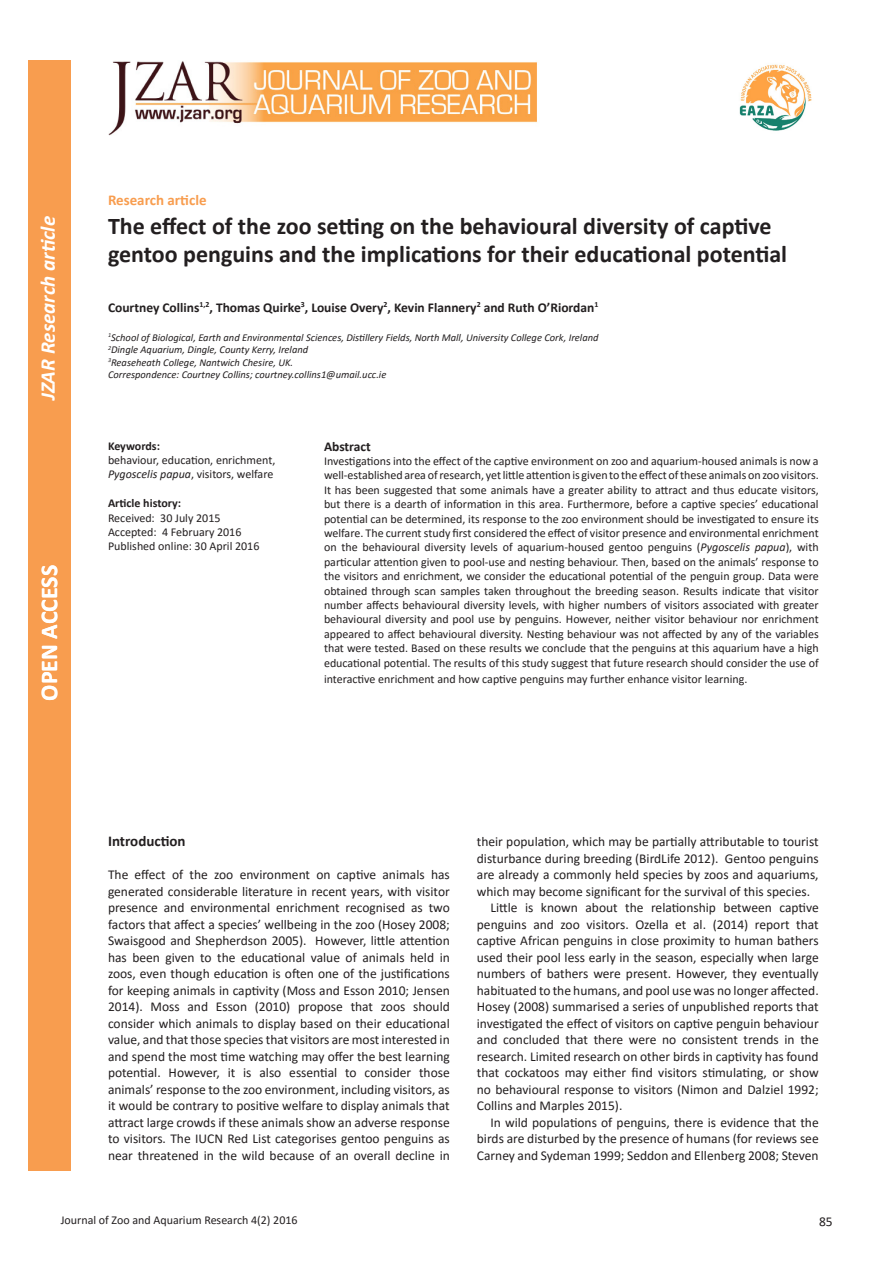
<style>
.page{position:relative;width:893px;height:1263px;background:#fff}
.page>*{position:absolute;margin:0;border:0;box-sizing:border-box;transform-origin:0 0}
.t1{font:700 24px/28.8px "Calibri";color:#231f20}
.Default{font:700 24px "Calibri";color:#fff}
.t2{font:italic 700 21px "Calibri";color:#fff}
.t3{font:700 15px "Calibri";color:#f89d4f}
.Main_heading{font:700 15px "Calibri";color:#231f20}
.Body_para_1{font:13.5px/16.5px "Calibri";color:#231f20;text-align:justify}
.Body{font:13.5px/16.5px "Calibri";color:#231f20;text-align:justify}
.Author_names{font:700 13.5px "Calibri";color:#231f20}
.Default-2{font:700 13.5px "Calibri";color:#231f20}
.Abstract{font:12px/14.4px "Calibri";color:#231f20;text-align:justify}
.Key_hist_refs_text{font:12px/14.4px "Calibri";color:#231f20}
.Default-3{font:12px "Calibri";color:#231f20}
.Default-4{font:700 12px "Calibri";color:#231f20}
.Key_hist_refs_text-2{font:700 12px "Calibri";letter-spacing:-.01em;color:#231f20}
.Author_affiliation{font:italic 10.5px "Calibri";color:#231f20}
.s1{font-style:italic}
</style>
<div class="page">
<img style="left:739px;top:64px;width:73px;height:67px">
<img style="left:108px;top:61px;width:429px;height:74px">
<div style="left:28px;top:61px;width:42px;height:1110px;background:#f89d4f"></div>
<p class="t2" style="left:33px;top:400px;width:186px;rotate:-90deg">JZAR Research article</p>
<p class="Default" style="left:32px;top:701px;width:137px;rotate:-90deg">OPEN ACCESS</p>
<p class="t3" style="left:108px;top:189px;width:100px">Research article</p>
<p class="t1" style="left:108px;top:210px;width:681px">The effect of the zoo setting on the behavioural diversity of captive gentoo penguins and the implications for their educational potential</p>
<p class="Author_names" style="left:108px;top:298px;width:492px">Courtney Collins<sup>1,2</sup>, Thomas Quirke<sup>3</sup>, Louise Overy<sup>2</sup>, Kevin Flannery<sup>2</sup> and Ruth O’Riordan<sup>1</sup></p>
<p class="Author_affiliation" style="left:108px;top:330px;width:492px"><sup>1</sup>School of Biological, Earth and Environmental Sciences, Distillery Fields, North Mall, University College Cork, Ireland</p>
<p class="Author_affiliation" style="left:108px;top:342px;width:202px"><sup>2</sup>Dingle Aquarium, Dingle, County Kerry, Ireland</p>
<p class="Author_affiliation" style="left:108px;top:355px;width:187px"><sup>3</sup>Reaseheath College, Nantwich Chesire, UK.</p>
<p class="Author_affiliation" style="left:108px;top:368px;width:280px">Correspondence: Courtney Collins; courtney.collins1@umail.ucc.ie</p>
<p class="Key_hist_refs_text-2" style="left:108px;top:437px;width:53px">Keywords:</p>
<p class="Key_hist_refs_text" style="left:108px;top:452px;width:169px">behaviour, education, enrichment,<br><span class="s1">Pygoscelis papua</span>, visitors, welfare</p>
<p class="Default-4" style="left:108px;top:495px;width:75px">Article history:</p>
<p class="Key_hist_refs_text" style="left:108px;top:510px;width:114px">Received: 30 July 2015</p>
<p class="Key_hist_refs_text" style="left:108px;top:524px;width:135px">Accepted: 4 February 2016</p>
<p class="Key_hist_refs_text" style="left:108px;top:539px;width:153px">Published online: 30 April 2016</p>
<p class="Default-2" style="left:324px;top:437px;width:48px">Abstract</p>
<p class="Abstract" style="left:324px;top:453px;width:496px">Investigations into the effect of the captive environment on zoo and aquarium-housed animals is now a well-established area of research, yet little attention is given to the effect of these animals on zoo visitors.<br>It has been suggested that some animals have a greater ability to attract and thus educate visitors, but there is a dearth of information in this area. Furthermore, before a captive species’ educational potential can be determined, its response to the zoo environment should be investigated to ensure its welfare. The current study first considered the effect of visitor presence and environmental enrichment on the behavioural diversity levels of aquarium-housed gentoo penguins (<span class="s1">Pygoscelis papua</span>), with particular attention given to pool-use and nesting behaviour. Then, based on the animals’ response to the visitors and enrichment, we consider the educational potential of the penguin group. Data were obtained through scan samples taken throughout the breeding season. Results indicate that visitor number affects behavioural diversity levels, with higher numbers of visitors associated with greater behavioural diversity and pool use by penguins. However, neither visitor behaviour nor enrichment appeared to affect behavioural diversity. Nesting behaviour was not affected by any of the variables that were tested. Based on these results we conclude that the penguins at this aquarium have a high educational potential. The results of this study suggest that future research should consider the use of</p>
<p class="Abstract" style="left:324px;top:671px;width:425px">interactive enrichment and how captive penguins may further enhance visitor learning.</p>
<p class="Main_heading" style="left:108px;top:830px;width:79px">Introduction</p>
<p class="Body_para_1" style="left:108px;top:866px;width:343px">The effect of the zoo environment on captive animals has generated considerable literature in recent years, with visitor presence and environmental enrichment recognised as two factors that affect a species’ wellbeing in the zoo (Hosey 2008; Swaisgood and Shepherdson 2005). However, little attention has been given to the educational value of animals held in zoos, even though education is often one of the justifications for keeping animals in captivity (Moss and Esson 2010; Jensen 2014). Moss and Esson (2010) propose that zoos should consider which animals to display based on their educational value, and that those species that visitors are most interested in and spend the most time watching may offer the best learning potential. However, it is also essential to consider those animals’ response to the zoo environment, including visitors, as it would be contrary to positive welfare to display animals that attract large crowds if these animals show an adverse response to visitors. The IUCN Red List categorises gentoo penguins as near threatened in the wild because of an overall decline in</p>
<p class="Body_para_1" style="left:477px;top:833px;width:343px">their population, which may be partially attributable to tourist disturbance during breeding (BirdLife 2012). Gentoo penguins are already a commonly held species by zoos and aquariums, which may become significant for the survival of this species.</p>
<p class="Body" style="left:477px;top:899px;width:343px;text-indent:14px">Little is known about the relationship between captive penguins and zoo visitors. Ozella et al. (2014) report that captive African penguins in close proximity to human bathers used their pool less early in the season, especially when large numbers of bathers were present. However, they eventually habituated to the humans, and pool use was no longer affected.<br>Hosey (2008) summarised a series of unpublished reports that investigated the effect of visitors on captive penguin behaviour and concluded that there were no consistent trends in the research. Limited research on other birds in captivity has found that cockatoos may either find visitors stimulating, or show no behavioural response to visitors (Nimon and Dalziel 1992; Collins and Marples 2015).</p>
<p class="Body" style="left:477px;top:1113px;width:343px;text-indent:14px">In wild populations of penguins, there is evidence that the birds are disturbed by the presence of humans (for reviews see Carney and Sydeman 1999; Seddon and Ellenberg 2008; Steven</p>
<p class="Default-3" style="left:61px;top:1212px;width:238px">Journal of Zoo and Aquarium Research 4(2) 2016</p>
<p class="Body_para_1" style="left:819px;top:1212px;width:15px">85</p>
</div>
